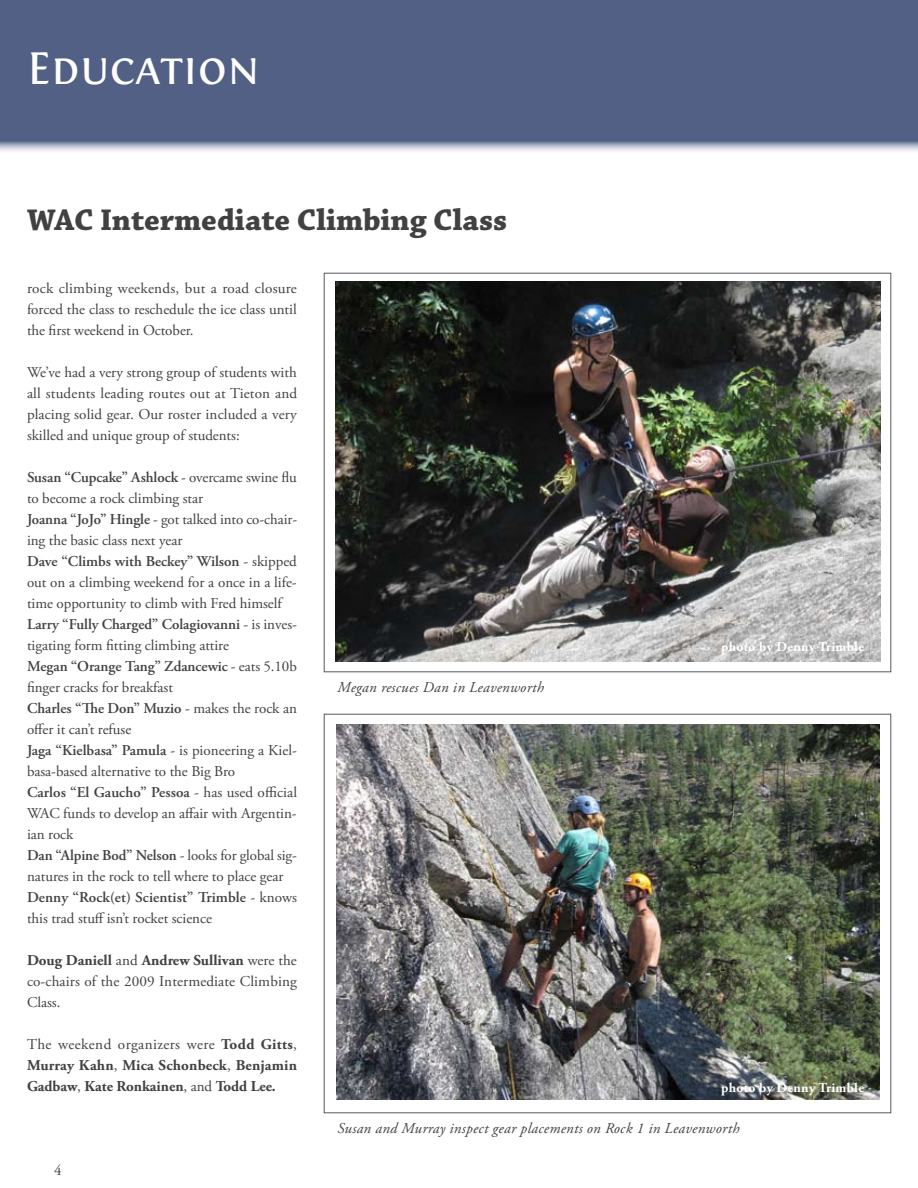
<style>
.page{position:relative;width:918px;height:1188px;background:#fff}
.page>*{position:absolute;margin:0;border:0;box-sizing:border-box;transform-origin:0 0}
.t1{font:48px "Fontin Small Caps";color:#fff}
.t2{font:700 31.5px "Chaparral Pro";color:#414142}
.t3{font:15px/21px "Adobe Garamond Pro";letter-spacing:-.005em;color:#414142;text-align:justify}
.t4{font:700 15px/21px "Adobe Garamond Pro";color:#414142;text-align:justify}
.t5{font:italic 15px "Adobe Garamond Pro";letter-spacing:.02em;color:#414142}
.t6{font:700 13.5px "Adobe Garamond Pro";letter-spacing:.025em;color:#fff}
.s1{font-weight:600}
.s2{font-weight:700}
.s3{font-weight:400}
</style>
<div class="page">
<div style="left:0;top:0;width:917px;height:151px;background:#516084"></div>
<hr style="left:917px;top:0;width:1px;height:168px;background:#516084">
<div style="left:324px;top:273px;width:567px;height:399px;background:#fff;border:1px solid #58595b"></div>
<div style="left:324px;top:714px;width:567px;height:399px;background:#fff;border:1px solid #58595b"></div>
<img style="left:335px;top:281px;width:546px;height:381px">
<img style="left:336px;top:724px;width:544px;height:375px">
<h1 class="t1" style="left:27px;top:41px;width:235px">Education</h1>
<h2 class="t2" style="left:27px;top:201px;width:482px">WAC Intermediate Climbing Class</h2>
<p class="t3" style="left:27px;top:278px;width:271px">rock climbing weekends, but a road closure forced the class to reschedule the ice class until the first weekend in October.</p>
<p class="t3" style="left:27px;top:362px;width:272px">We’ve had a very strong group of students with all students leading routes out at Tieton and placing solid gear. Our roster included a very skilled and unique group of students:</p>
<p class="t3" style="left:27px;top:467px;width:272px;text-align:left"><span class="s1">Susan “Cupcake” Ashlock</span> - overcame swine flu to become a rock climbing star<br><span class="s1">Joanna “JoJo” Hingle</span> - got talked into co-chair&shy;ing the basic class next year<br><span class="s1">Dave “Climbs with Beckey” Wilson</span> - skipped out on a climbing weekend for a once in a life&shy;time opportunity to climb with Fred himself <span class="s1">Larry “Fully Charged” Colagiovanni</span> - is inves&shy;tigating form fitting climbing attire<br><span class="s1">Megan “Orange Tang” Zdancewic</span> - eats 5.10b finger cracks for breakfast<br><span class="s1">Charles “The Don” Muzio</span> - makes the rock an offer it can’t refuse<br><span class="s1">Jaga “Kielbasa” Pamula</span> - is pioneering a Kiel&shy;basa-based alternative to the Big Bro<br><span class="s1">Carlos “El Gaucho” Pessoa</span> - has used official WAC funds to develop an affair with Argentin&shy;ian rock<br><span class="s1">Dan “Alpine Bod” Nelson</span> - looks for global sig&shy;natures in the rock to tell where to place gear <span class="s1">Denny “Rock(et) Scientist” Trimble</span> - knows this trad stuff isn’t rocket science</p>
<p class="t3" style="left:27px;top:950px;width:271px"><span class="s2">Doug Daniell</span> and <span class="s2">Andrew Sullivan</span> were the co-chairs of the 2009 Intermediate Climbing Class.</p>
<p class="t4" style="left:27px;top:1034px;width:272px"><span class="s3">The weekend organizers were</span> Todd Gitts<span class="s3">, </span>Murray Kahn<span class="s3">,</span> Mica Schonbeck<span class="s3">,</span> Benjamin Gadbaw<span class="s3">,</span> Kate Ronkainen<span class="s3">, and</span> Todd Lee.</p>
<p class="t5" style="left:338px;top:678px;width:208px">Megan rescues Dan in Leavenworth</p>
<p class="t6" style="left:721px;top:639px;width:144px">photo by Denny Trimble</p>
<p class="t6" style="left:721px;top:1080px;width:144px">photo by Denny Trimble</p>
<p class="t3" style="left:54px;top:1160px;width:9px">4</p>
<p class="t5" style="left:338px;top:1119px;width:404px">Susan and Murray inspect gear placements on Rock 1 in Leavenworth</p>
</div>
